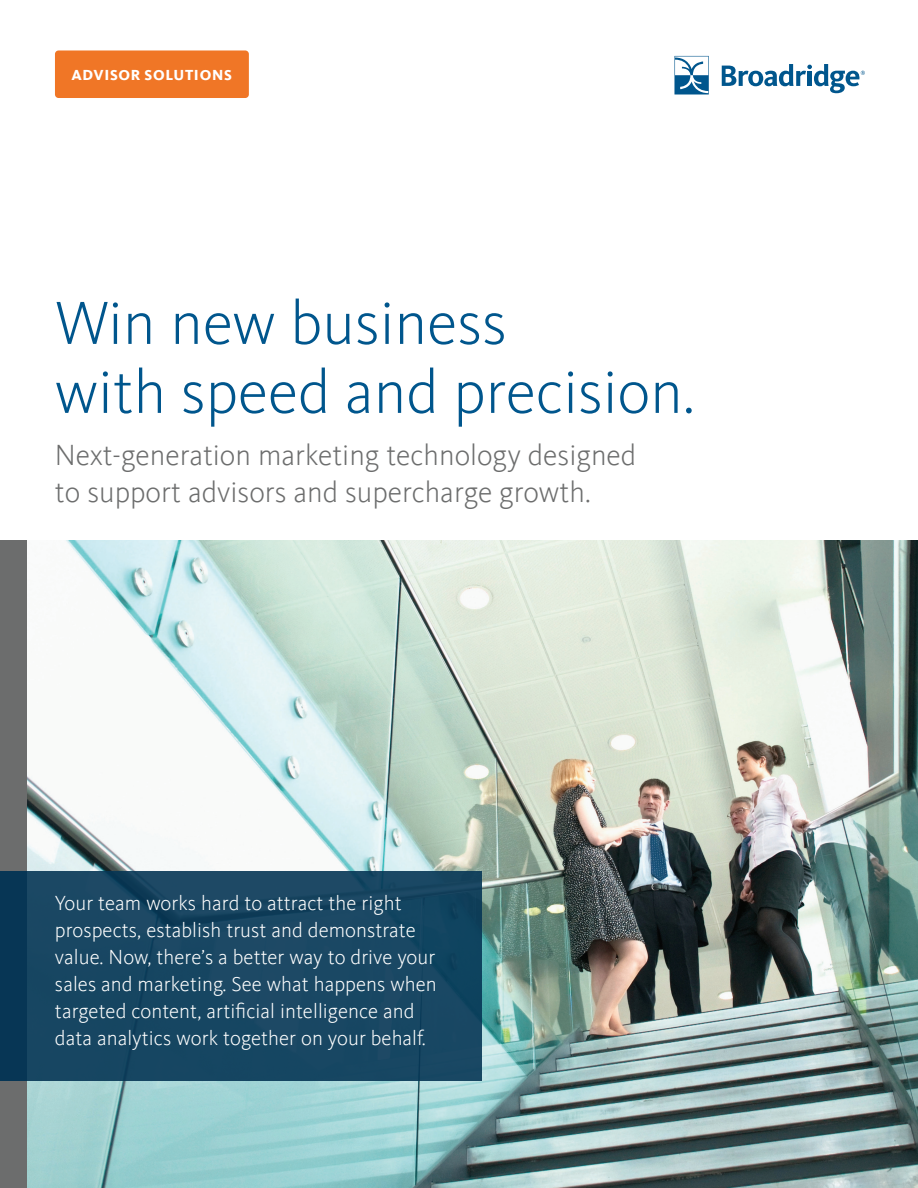
<style>
.page{position:relative;width:918px;height:1188px;background:#fff}
.page>*{position:absolute;margin:0;border:0;box-sizing:border-box;transform-origin:0 0}
.t1{font:300 63px/69px "Kievit Offc";color:#00568d}
.t2{font:300 30px/37.5px "Kievit Offc";color:#6c6d6d}
.t3{font:300 21px/27px "Kievit Offc";letter-spacing:.005em;color:#fff}
.t4{font:800 15px "Kievit Offc";letter-spacing:.045em;color:#fff}
</style>
<div class="page">
<div style="left:55px;top:50px;width:194px;height:48px;background:#f07626;border-radius:4px"></div>
<img style="left:26px;top:540px;width:892px;height:648px">
<div style="left:0;top:540px;width:26px;height:648px;background:#6c6d6d"></div>
<svg style="left:722px;top:64px;width:143px;height:29px"></svg>
<svg style="left:674px;top:56px;width:35px;height:38px"></svg>
<div style="left:0;top:871px;width:482px;height:209px;background:#184763"></div>
<div style="left:0;top:871px;width:26px;height:209px;background:#063655"></div>
<p class="t4" style="left:71px;top:66px;width:162px">ADVISOR SOLUTIONS</p>
<h1 class="t1" style="left:55px;top:290px;width:641px">Win new business<br>with speed and precision.</h1>
<h2 class="t2" style="left:55px;top:437px;width:583px">Next-generation marketing technology designed to support advisors and supercharge growth.</h2>
<p class="t3" style="left:55px;top:890px;width:383px">Your team works hard to attract the right prospects, establish trust and demonstrate value. Now, there’s a better way to drive your sales and marketing. See what happens when targeted content, artificial intelligence and data analytics work together on your behalf.</p>
</div>
